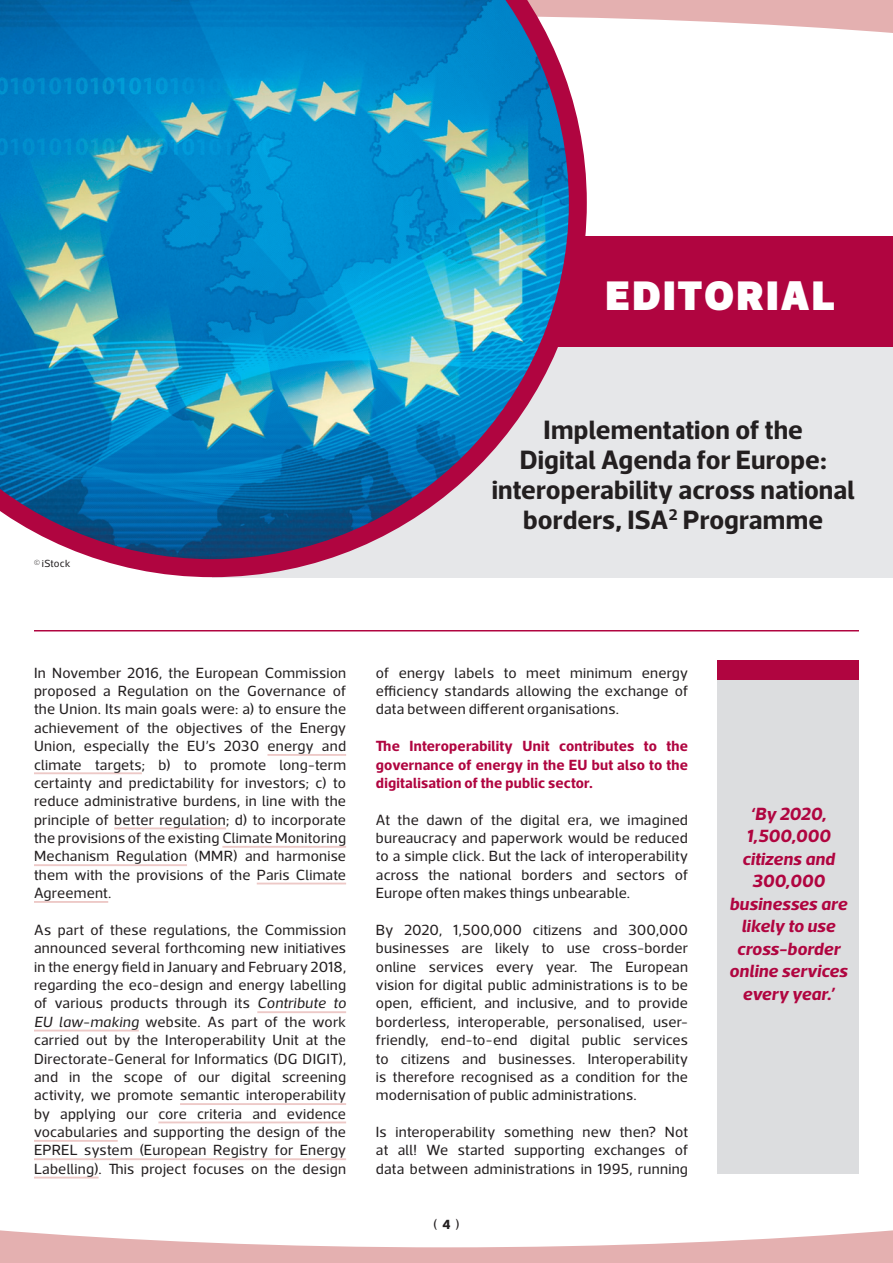
<style>
.page{position:relative;width:893px;height:1263px;background:#fff}
.page>*{position:absolute;margin:0;border:0;box-sizing:border-box;transform-origin:0 0}
.t1{font:900 42px "Acto";letter-spacing:.055em;color:#fff}
.t2{font:700 27px/30px "Acto";letter-spacing:.005em;color:#231f20;text-align:center}
.t3{font:italic 700 18px/22.5px "Acto";color:#b00540;text-align:center}
.t4{font:15px/18.5px "Acto";letter-spacing:.015em;color:#231f20;text-align:justify}
.t5{font:700 15px/18.3px "Acto";letter-spacing:.015em;color:#b00540;text-align:justify}
.t6{font:13.5px "Acto";color:#231f20}
.t7{font:10.5px "Acto";letter-spacing:.02em;color:#231f20}
.s1{font-style:italic}
.s2{font-weight:700}
</style>
<div class="page">
<div style="left:212px;top:255px;width:681px;height:322px;background:#e6e7e9"></div>
<svg style="left:587px;top:0;width:306px;height:33px"></svg>
<svg style="left:0;top:1230px;width:893px;height:33px"></svg>
<hr style="left:267px;top:754px;width:79px;height:2px;background:#edc9c7">
<hr style="left:34px;top:772px;width:108px;height:2px;background:#edc9c7">
<hr style="left:114px;top:827px;width:112px;height:2px;background:#edc9c7">
<hr style="left:222px;top:846px;width:124px;height:2px;background:#edc9c7">
<hr style="left:34px;top:864px;width:153px;height:2px;background:#edc9c7">
<hr style="left:257px;top:883px;width:89px;height:1px;background:#edc9c7">
<hr style="left:34px;top:901px;width:74px;height:2px;background:#edc9c7">
<hr style="left:257px;top:1011px;width:89px;height:2px;background:#edc9c7">
<hr style="left:34px;top:1030px;width:105px;height:1px;background:#edc9c7">
<hr style="left:180px;top:1103px;width:166px;height:2px;background:#edc9c7">
<hr style="left:158px;top:1121px;width:188px;height:2px;background:#edc9c7">
<hr style="left:34px;top:1140px;width:84px;height:2px;background:#edc9c7">
<hr style="left:34px;top:1158px;width:312px;height:2px;background:#edc9c7">
<hr style="left:34px;top:1177px;width:65px;height:1px;background:#edc9c7">
<div style="left:718px;top:660px;width:141px;height:514px;background:#dcdddf"></div>
<div style="left:718px;top:660px;width:141px;height:19px;background:#b00540"></div>
<div style="left:547px;top:237px;width:346px;height:110px;background:#b00540"></div>
<hr style="left:34px;top:630px;width:825px;height:1px;background:#b00540">
<svg style="left:0;top:0;width:587px;height:577px;background:#388ebd"></svg>
<h1 class="t1" style="left:605px;top:269px;width:230px">EDITORIAL</h1>
<p class="t7" style="left:34px;top:558px;width:38px">© iStock</p>
<h2 class="t2" style="left:492px;top:414px;width:365px">Implementation of the<br>Digital Agenda for Europe: interoperability across national borders, ISA<sup>2</sup> Programme</h2>
<p class="t4" style="left:34px;top:663px;width:314px">In November 2016, the European Commission proposed a Regulation on the Governance of the Union. Its main goals were: a) to ensure the achievement of the objectives of the Energy Union, especially the EU’s 2030 energy and climate targets; b) to promote long-term certainty and predictability for investors; c) to reduce administrative burdens, in line with the principle of better regulation; d) to incorporate the provisions of the existing Climate Monitoring Mechanism Regulation (MMR) and harmonise them with the provisions of the Paris Climate Agreement.</p>
<p class="t4" style="left:34px;top:920px;width:314px">As part of these regulations, the Commission announced several forthcoming new initiatives in the energy field in January and February 2018, regarding the eco-design and energy labelling of various products through its <span class="s1">Contribute to EU law-making</span> website. As part of the work carried out by the Interoperability Unit at the Directorate-General for Informatics (DG DIGIT), and in the scope of our digital screening activity, we promote semantic interoperability by applying our core criteria and evidence vocabularies and supporting the design of the EPREL system (European Registry for Energy Labelling). This project focuses on the design</p>
<p class="t4" style="left:376px;top:663px;width:314px">of energy labels to meet minimum energy efficiency standards allowing the exchange of data between different organisations.</p>
<p class="t5" style="left:376px;top:736px;width:314px">The Interoperability Unit contributes to the governance of energy in the EU but also to the digitalisation of the public sector.</p>
<p class="t4" style="left:376px;top:810px;width:314px">At the dawn of the digital era, we imagined bureaucracy and paperwork would be reduced to a simple click. But the lack of interoperability across the national borders and sectors of Europe often makes things unbearable.</p>
<p class="t4" style="left:376px;top:920px;width:314px">By 2020, 1,500,000 citizens and 300,000 businesses are likely to use cross-border online services every year. The European vision for digital public administrations is to be open, efficient, and inclusive, and to provide borderless, interoperable, personalised, user&shy;friendly, end-to-end digital public services to citizens and businesses. Interoperability is therefore recognised as a condition for the modernisation of public administrations.</p>
<p class="t4" style="left:376px;top:1122px;width:314px">Is interoperability something new then? Not at all! We started supporting exchanges of data between administrations in 1995, running</p>
<p class="t6" style="left:433px;top:1216px;width:28px">( <span class="s2">4</span> )</p>
<p class="t3" style="left:729px;top:802px;width:120px">‘By 2020,<br>1,500,000 citizens and<br>300,000 businesses are likely to use cross-border online services every year.’</p>
</div>
